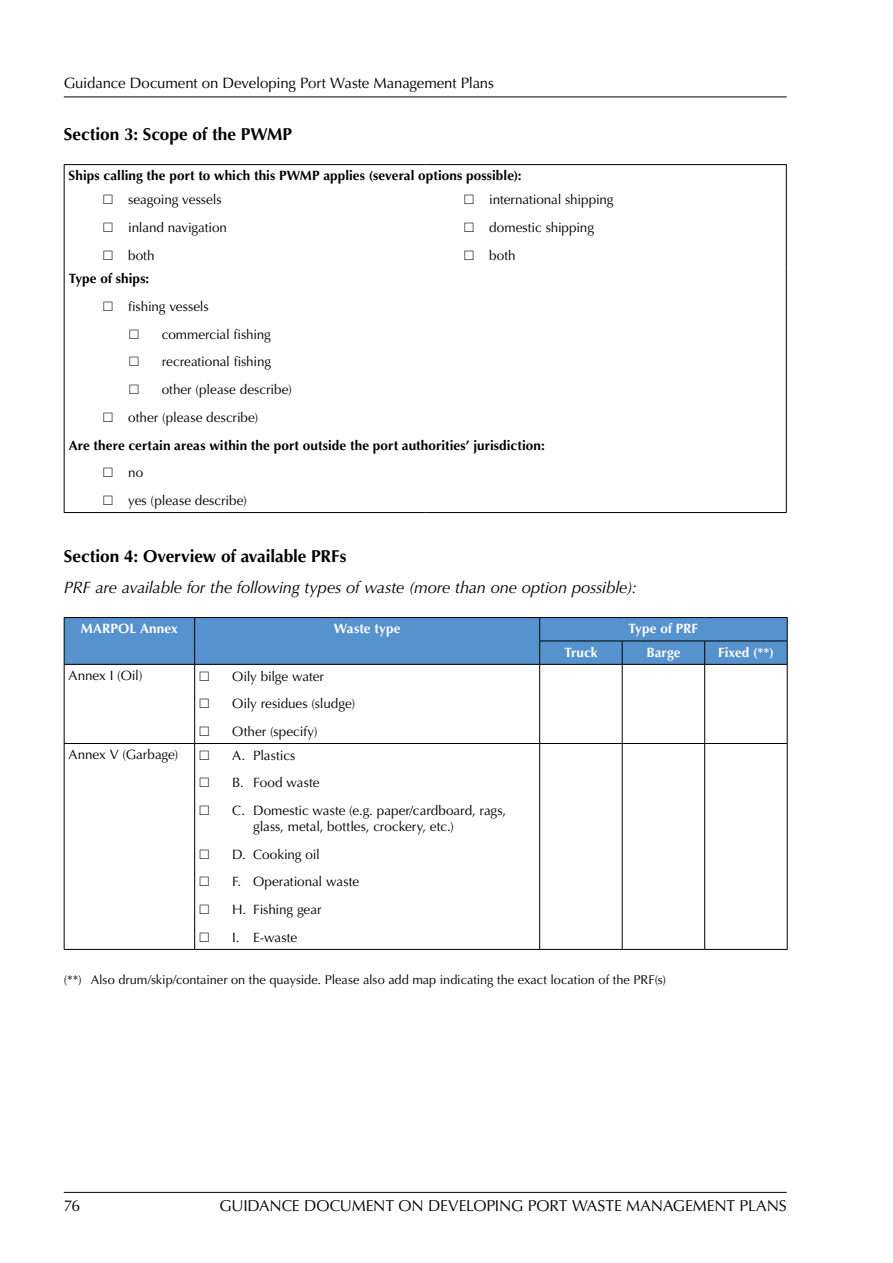
<style>
.page{position:relative;width:893px;height:1263px;background:#fff}
.page>*{position:absolute;margin:0;border:0;box-sizing:border-box;transform-origin:0 0}
.t1{font:700 17.25px "Optima LT Std";letter-spacing:-.005em;color:#000}
.t2{font:italic 16.5px "Optima LT Std";letter-spacing:-.01em;color:#000}
.t3{font:15.75px "Optima LT Std";letter-spacing:-.01em;color:#000}
.t4{font:15px "Optima LT Std";letter-spacing:-.01em;color:#000}
.t5{font:13.5px/15.8px "Optima LT Std";letter-spacing:-.005em;color:#000;text-align:center}
.t6{font:700 13.5px/27.8px "Optima LT Std";letter-spacing:.005em;color:#000}
.t7{font:700 13.5px "Optima LT Std";letter-spacing:.005em;color:#fff}
.t8{font:12.75px "Optima LT Std";color:#000}
.s1{font-family:"Uni Math"}
.s2{font-family:"Uni Math";font-weight:400}
.s3{font-weight:400}
</style>
<div class="page">
<hr style="left:64px;top:97px;width:723px;height:1px;background:#000">
<hr style="left:64px;top:1192px;width:723px;height:1px;background:#000">
<hr style="left:64px;top:188px;width:1px;height:79px;background:#000">
<hr style="left:786px;top:188px;width:1px;height:79px;background:#000">
<hr style="left:64px;top:164px;width:361px;height:1px;background:#000">
<svg style="left:64px;top:165px;width:1px;height:23px"></svg>
<hr style="left:425px;top:164px;width:362px;height:1px;background:#000">
<svg style="left:786px;top:165px;width:1px;height:23px"></svg>
<hr style="left:64px;top:267px;width:1px;height:245px;background:#000">
<hr style="left:786px;top:267px;width:1px;height:245px;background:#000">
<hr style="left:64px;top:512px;width:361px;height:1px;background:#000">
<hr style="left:425px;top:512px;width:362px;height:1px;background:#000">
<hr style="left:64px;top:664px;width:131px;height:1px;background:#000">
<hr style="left:195px;top:664px;width:345px;height:1px;background:#000">
<hr style="left:194px;top:665px;width:1px;height:78px;background:#000">
<hr style="left:540px;top:664px;width:82px;height:1px;background:#000">
<hr style="left:539px;top:665px;width:1px;height:78px;background:#000">
<hr style="left:622px;top:664px;width:83px;height:1px;background:#000">
<hr style="left:622px;top:665px;width:1px;height:78px;background:#000">
<hr style="left:705px;top:664px;width:83px;height:1px;background:#000">
<hr style="left:704px;top:665px;width:1px;height:78px;background:#000">
<hr style="left:64px;top:743px;width:131px;height:1px;background:#000">
<hr style="left:195px;top:743px;width:345px;height:1px;background:#000">
<hr style="left:194px;top:744px;width:1px;height:205px;background:#000">
<hr style="left:540px;top:743px;width:82px;height:1px;background:#000">
<hr style="left:539px;top:744px;width:1px;height:205px;background:#000">
<hr style="left:622px;top:743px;width:83px;height:1px;background:#000">
<hr style="left:622px;top:744px;width:1px;height:205px;background:#000">
<hr style="left:705px;top:743px;width:83px;height:1px;background:#000">
<hr style="left:704px;top:744px;width:1px;height:205px;background:#000">
<hr style="left:64px;top:617px;width:131px;height:1px;background:#000">
<hr style="left:195px;top:617px;width:345px;height:1px;background:#000">
<hr style="left:540px;top:617px;width:82px;height:1px;background:#000">
<hr style="left:622px;top:617px;width:83px;height:1px;background:#000">
<hr style="left:705px;top:617px;width:83px;height:1px;background:#000">
<svg style="left:64px;top:618px;width:724px;height:46px;background:#548fca"></svg>
<hr style="left:64px;top:665px;width:1px;height:78px;background:#000">
<hr style="left:787px;top:665px;width:1px;height:78px;background:#000">
<hr style="left:64px;top:744px;width:1px;height:205px;background:#000">
<hr style="left:787px;top:744px;width:1px;height:205px;background:#000">
<hr style="left:64px;top:949px;width:131px;height:1px;background:#000">
<hr style="left:195px;top:949px;width:345px;height:1px;background:#000">
<hr style="left:540px;top:949px;width:82px;height:1px;background:#000">
<hr style="left:622px;top:949px;width:83px;height:1px;background:#000">
<hr style="left:705px;top:949px;width:83px;height:1px;background:#000">
<p class="t4" style="left:64px;top:74px;width:432px">Guidance Document on Developing Port Waste Management Plans</p>
<p class="t1" style="left:64px;top:124px;width:230px">Section 3: Scope of the PWMP</p>
<p class="t6" style="left:69px;top:162px;width:454px">Ships calling the port to which this PWMP applies (several options possible):</p>
<p class="t5" style="left:103px;top:192px;width:121px"><span class="s1">□</span> seagoing vessels</p>
<p class="t5" style="left:103px;top:220px;width:126px"><span class="s1">□</span> inland navigation</p>
<p class="t5" style="left:103px;top:247px;width:53px"><span class="s1">□</span> both</p>
<p class="t5" style="left:464px;top:192px;width:151px"><span class="s1">□</span> international shipping</p>
<p class="t5" style="left:464px;top:220px;width:132px"><span class="s1">□</span> domestic shipping</p>
<p class="t5" style="left:464px;top:247px;width:53px"><span class="s1">□</span> both</p>
<p class="t6" style="left:69px;top:265px;width:82px">Type of ships:</p>
<p class="t5" style="left:103px;top:299px;width:108px"><span class="s1">□</span> fishing vessels</p>
<p class="t5" style="left:129px;top:326px;width:144px"><span class="s1">□</span> commercial fishing</p>
<p class="t5" style="left:129px;top:354px;width:144px"><span class="s1">□</span> recreational fishing</p>
<p class="t5" style="left:129px;top:382px;width:165px"><span class="s1">□</span> other (please describe)</p>
<p class="t6" style="left:69px;top:404px;width:478px;text-indent:34px"><span class="s2">□</span> <span class="s3">other (please describe)<br></span>Are there certain areas within the port outside the port authorities’ jurisdiction:</p>
<p class="t5" style="left:103px;top:465px;width:42px"><span class="s1">□</span> no</p>
<p class="t5" style="left:103px;top:493px;width:146px"><span class="s1">□</span> yes (please describe)</p>
<p class="t1" style="left:64px;top:546px;width:284px">Section 4: Overview of available PRFs</p>
<p class="t2" style="left:64px;top:578px;width:575px">PRF are available for the following types of waste (more than one option possible):</p>
<p class="t7" style="left:81px;top:621px;width:98px">MARPOL Annex</p>
<p class="t7" style="left:334px;top:621px;width:68px">Waste type</p>
<p class="t7" style="left:629px;top:621px;width:71px">Type of PRF</p>
<p class="t7" style="left:564px;top:644px;width:35px">Truck</p>
<p class="t7" style="left:646px;top:644px;width:36px">Barge</p>
<p class="t7" style="left:718px;top:644px;width:57px">Fixed (**)</p>
<p class="t5" style="left:69px;top:668px;width:75px">Annex I (Oil)</p>
<p class="t5" style="left:199px;top:668px;width:126px"><span class="s1">□</span> Oily bilge water</p>
<p class="t5" style="left:199px;top:696px;width:157px"><span class="s1">□</span> Oily residues (sludge)</p>
<p class="t5" style="left:199px;top:724px;width:120px"><span class="s1">□</span> Other (specify)</p>
<p class="t5" style="left:69px;top:747px;width:111px">Annex V (Garbage)</p>
<p class="t5" style="left:199px;top:747px;width:98px"><span class="s1">□</span> A. Plastics</p>
<p class="t5" style="left:199px;top:775px;width:122px"><span class="s1">□</span> B. Food waste</p>
<p class="t5" style="left:199px;top:803px;width:309px"><span class="s1">□</span> C. Domestic waste (e.g. paper/cardboard, rags, glass, metal, bottles, crockery, etc.)</p>
<p class="t5" style="left:199px;top:846px;width:122px"><span class="s1">□</span> D. Cooking oil</p>
<p class="t5" style="left:199px;top:874px;width:161px"><span class="s1">□</span> F. Operational waste</p>
<p class="t5" style="left:199px;top:902px;width:124px"><span class="s1">□</span> H. Fishing gear</p>
<p class="t5" style="left:199px;top:930px;width:99px"><span class="s1">□</span> I. E-waste</p>
<p class="t8" style="left:64px;top:972px;width:604px">(**) Also drum/skip/container on the quayside. Please also add map indicating the exact location of the PRF(s)</p>
<p class="t3" style="left:64px;top:1196px;width:18px">76</p>
<p class="t3" style="left:219px;top:1196px;width:569px">GUIDANCE DOCUMENT ON DEVELOPING PORT WASTE MANAGEMENT PLANS</p>
</div>
